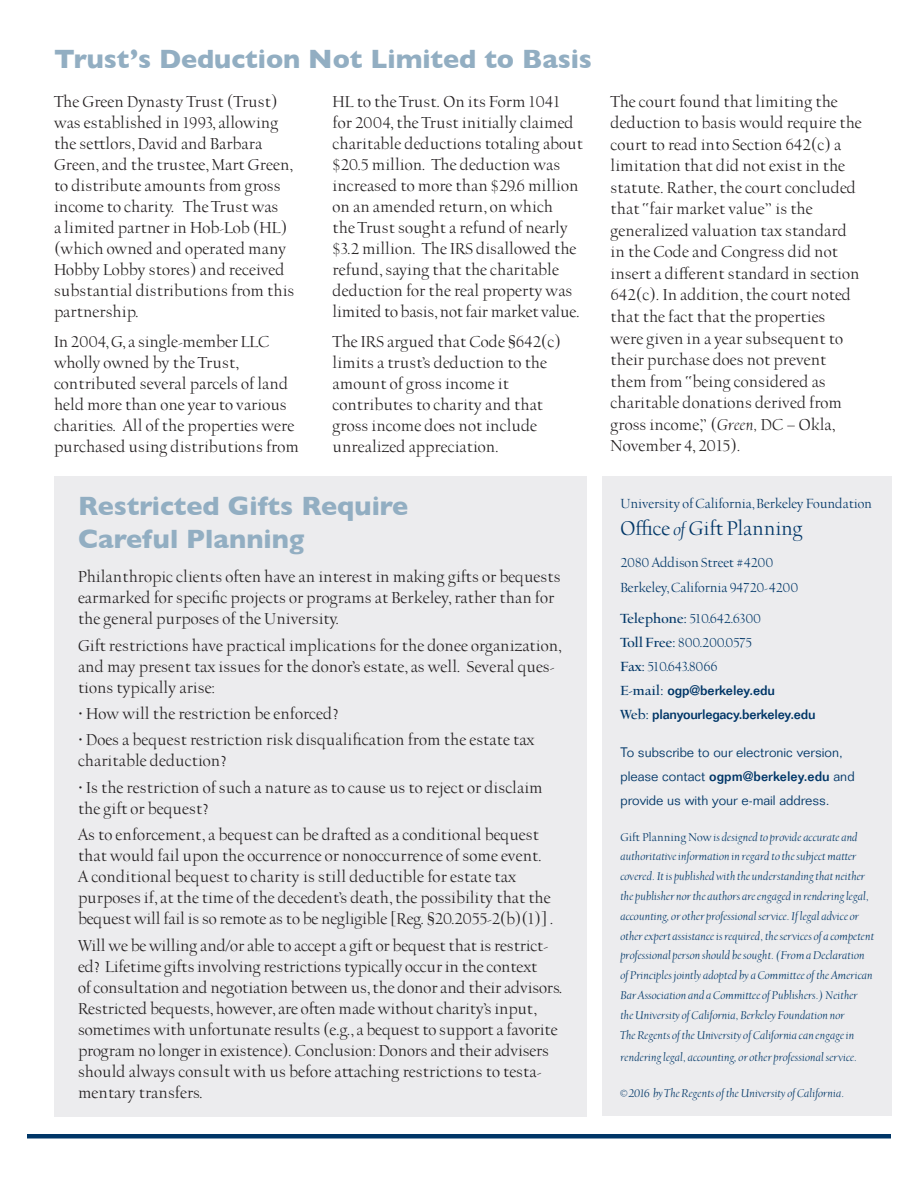
<style>
.page{position:relative;width:918px;height:1188px;background:#fff}
.page>*{position:absolute;margin:0;border:0;box-sizing:border-box;transform-origin:0 0}
.Heading{font:700 27px/32.4px "Gill Sans";color:#92aec2}
.body{font:22.5px "UC Berkeley OS";letter-spacing:-.01em;color:#003667}
.t1{font:18px/21px "UC Berkeley OS";color:#231f20}
.body-2{font:15px "UC Berkeley OS";letter-spacing:-.01em;color:#003667}
.body-3{font:300 13.5px/24px "Folio";color:#003667}
.body-4{font:500 13.5px "Folio";letter-spacing:-.02em;color:#003667}
.body-5{font:italic 12.75px/19.8px "UC Berkeley OS";color:#003667}
.s1{font-style:italic}
.s2{font-style:italic;font-size:19.5px}
.s3{font-weight:700}
.s4{font-family:"UC Berkeley OS";font-weight:700;font-size:15px}
.s5{font-weight:500}
.s6{font-style:normal}
</style>
<div class="page">
<div style="left:603px;top:476px;width:289px;height:640px;background:#ececee"></div>
<hr style="left:27px;top:1134px;width:864px;height:4px;background:#003667">
<div style="left:54px;top:476px;width:533px;height:641px;background:#ececee"></div>
<p class="Heading" style="left:54px;top:42px;width:539px">Trust’s Deduction Not Limited to Basis</p>
<p class="t1" style="left:54px;top:92px;width:242px">The Green Dynasty Trust (Trust) was established in 1993, allowing the settlors, David and Barbara<br>Green, and the trustee, Mart Green, to distribute amounts from gross income to charity. The Trust was<br>a limited partner in Hob-Lob (HL) (which owned and operated many<br>Hobby Lobby stores) and received substantial distributions from this partnership.</p>
<p class="t1" style="left:54px;top:332px;width:247px">In 2004, G, a single-member LLC wholly owned by the Trust, contributed several parcels of land held more than one year to various charities. All of the properties were purchased using distributions from</p>
<p class="t1" style="left:333px;top:92px;width:252px">HL to the Trust. On its Form 1041 for 2004, the Trust initially claimed charitable deductions totaling about $20.5 million. The deduction was increased to more than $29.6 million on an amended return, on which<br>the Trust sought a refund of nearly $3.2 million. The IRS disallowed the refund, saying that the charitable deduction for the real property was limited to basis, not fair market value.</p>
<p class="t1" style="left:333px;top:332px;width:230px">The IRS argued that Code §642(c) limits a trust’s deduction to the amount of gross income it contributes to charity and that gross income does not include unrealized appreciation.</p>
<p class="Heading" style="left:78px;top:489px;width:332px">Restricted Gifts Require<br>Careful Planning</p>
<p class="t1" style="left:78px;top:567px;width:484px">Philanthropic clients often have an interest in making gifts or bequests earmarked for specific projects or programs at Berkeley, rather than for the general purposes of the University.</p>
<p class="t1" style="left:78px;top:635px;width:485px">Gift restrictions have practical implications for the donee organization, and may present tax issues for the donor’s estate, as well. Several ques&shy;tions typically arise:</p>
<p class="t1" style="left:78px;top:704px;width:262px">• How will the restriction be enforced?</p>
<p class="t1" style="left:78px;top:730px;width:458px">• Does a bequest restriction risk disqualification from the estate tax charitable deduction?</p>
<p class="t1" style="left:78px;top:778px;width:466px">• Is the restriction of such a nature as to cause us to reject or disclaim the gift or bequest?</p>
<p class="t1" style="left:78px;top:825px;width:477px">As to enforcement, a bequest can be drafted as a conditional bequest that would fail upon the occurrence or nonoccurrence of some event.<br>A conditional bequest to charity is still deductible for estate tax purposes if, at the time of the decedent’s death, the possibility that the bequest will fail is so remote as to be negligible [Reg. §20.2055-2(b)(1)] .</p>
<p class="t1" style="left:78px;top:935px;width:486px">Will we be willing and/or able to accept a gift or bequest that is restrict&shy;ed? Lifetime gifts involving restrictions typically occur in the context<br>of consultation and negotiation between us, the donor and their advisors.<br>Restricted bequests, however, are often made without charity’s input, sometimes with unfortunate results (e.g., a bequest to support a favorite program no longer in existence). Conclusion: Donors and their advisers should always consult with us before attaching restrictions to testa&shy;mentary transfers.</p>
<p class="t1" style="left:611px;top:91px;width:253px;line-height:21.6px">The court found that limiting the deduction to basis would require the court to read into Section 642(c) a limitation that did not exist in the statute. Rather, the court concluded that “fair market value” is the generalized valuation tax standard in the Code and Congress did not insert a different standard in section 642(c). In addition, the court noted that the fact that the properties were given in a year subsequent to their purchase does not prevent them from “being considered as charitable donations derived from gross income,” (<span class="s1">Green,</span> DC – Okla, November 4, 2015).</p>
<p class="body-2" style="left:620px;top:496px;width:253px">University of California, Berkeley Foundation</p>
<p class="body" style="left:620px;top:517px;width:184px">Office <span class="s2">of</span> Gift Planning</p>
<p class="body-2" style="left:620px;top:555px;width:154px">2080 Addison Street #4200</p>
<p class="body-2" style="left:620px;top:581px;width:179px">Berkeley, California 94720-4200</p>
<p class="body-2" style="left:620px;top:611px;width:142px"><span class="s3">Telephone:</span> 510.642.6300</p>
<p class="body-2" style="left:620px;top:635px;width:133px"><span class="s3">Toll Free:</span> 800.200.0575</p>
<p class="body-2" style="left:620px;top:659px;width:99px"><span class="s3">Fax:</span> 510.643.8066</p>
<p class="body-4" style="left:620px;top:682px;width:156px"><span class="s4">E-mail:</span> ogp@berkeley.edu</p>
<p class="body-4" style="left:620px;top:706px;width:197px"><span class="s4">Web:</span> planyourlegacy.berkeley.edu</p>
<p class="body-3" style="left:620px;top:740px;width:236px">To subscribe to our electronic version, please contact <span class="s5">ogpm@berkeley.edu</span> and provide us with your e-mail address.</p>
<p class="body-5" style="left:620px;top:827px;width:255px"><span class="s6">Gift Planning Now</span> is designed to provide accurate and authoritative information in regard to the subject matter covered. It is published with the understanding that neither the publisher nor the authors are engaged in rendering legal, accounting, or other professional service. If legal advice or other expert assistance is required, the services of a competent professional person should be sought. (From a Declaration of Principles jointly adopted by a Committee of the American Bar Association and a Committee of Publishers.) Neither<br>the University of California, Berkeley Foundation nor<br>The Regents of the University of California can engage in</p>
<p class="body-5" style="left:620px;top:1048px;width:238px">rendering legal, accounting, or other professional service.</p>
<p class="body-5" style="left:620px;top:1084px;width:225px">© 2016 by The Regents of the University of California.</p>
</div>
